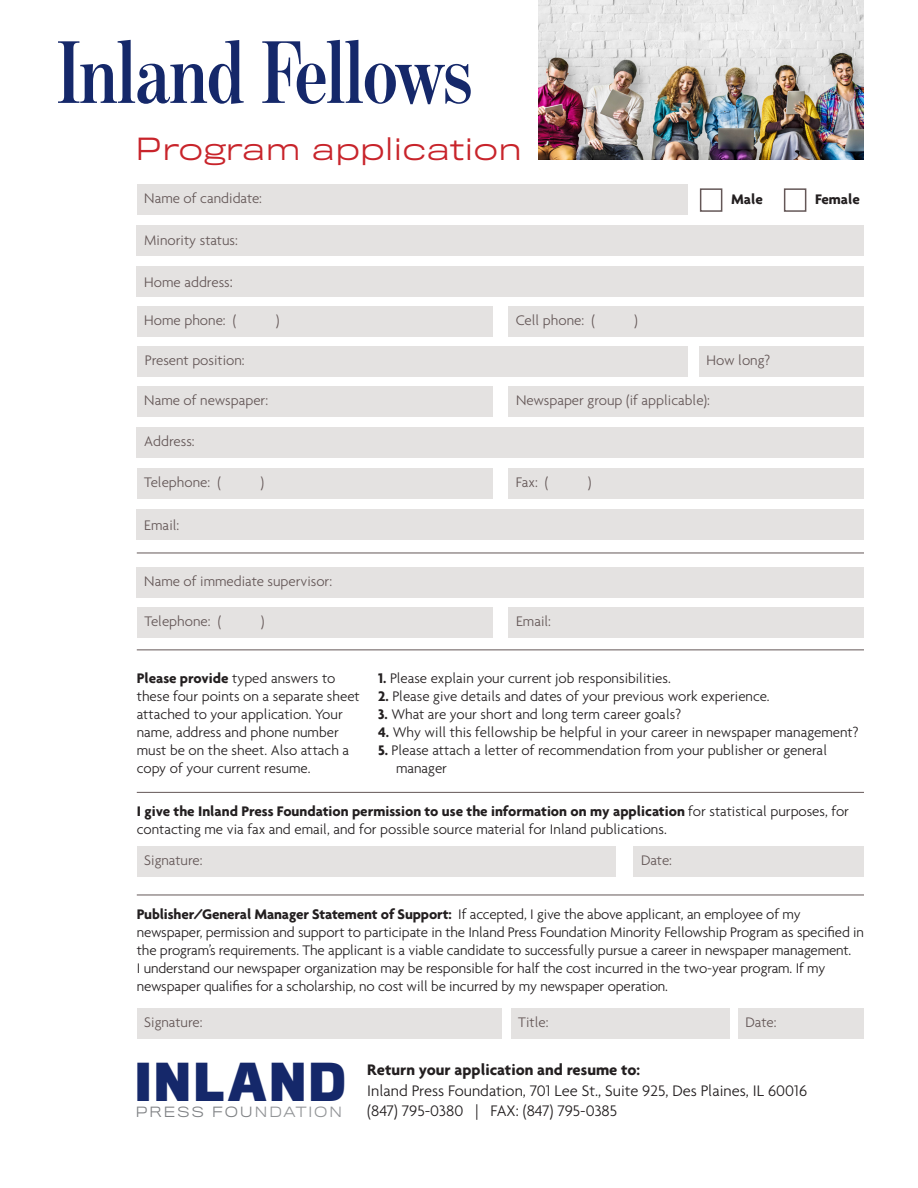
<style>
.page{position:relative;width:918px;height:1188px;background:#fff}
.page>*{position:absolute;margin:0;border:0;box-sizing:border-box;transform-origin:0 0}
.t1{font:600 90px "Benton Mod Disp Ex Cond";letter-spacing:-.01em;color:#15286a}
.t2{font:700 48.3px "Titling Gothic FB Narrow";letter-spacing:.06em;color:#15286a}
.t3{font:300 28.5px "Titling Gothic FB Wide";letter-spacing:.02em;color:#c8242b}
.t4{font:300 16.5px "Agenda";color:#231f20}
.t5{font:700 16.5px "Agenda";color:#231f20}
.t6{font:300 15px/18px "Agenda";letter-spacing:-.01em;color:#231f20}
.t7{font:300 15px "Agenda";color:#645757}
.t8{font:700 15px "Agenda";color:#231f20}
.t9{font:300 13.2px "Titling Gothic FB Wide";letter-spacing:.12em;color:#808285}
.s1{font-size:16.5px}
.s2{font-weight:700}
.s3{color:#939598}
</style>
<div class="page">
<div style="left:137px;top:846px;width:479px;height:31px;background:#e4e2e1"></div>
<div style="left:634px;top:846px;width:230px;height:31px;background:#e4e2e1"></div>
<div style="left:137px;top:184px;width:550px;height:31px;background:#e4e2e1"></div>
<div style="left:700px;top:188px;width:22px;height:24px;border:2px solid #645757"></div>
<hr style="left:137px;top:553px;width:727px;height:1px;background:#645757">
<div style="left:137px;top:468px;width:355px;height:31px;background:#e4e2e1"></div>
<div style="left:137px;top:509px;width:727px;height:30px;background:#e4e2e1"></div>
<div style="left:508px;top:468px;width:356px;height:31px;background:#e4e2e1"></div>
<div style="left:784px;top:188px;width:22px;height:24px;border:2px solid #645757"></div>
<div style="left:508px;top:386px;width:356px;height:31px;background:#e4e2e1"></div>
<div style="left:137px;top:427px;width:727px;height:31px;background:#e4e2e1"></div>
<div style="left:137px;top:386px;width:356px;height:31px;background:#e4e2e1"></div>
<div style="left:137px;top:346px;width:551px;height:31px;background:#e4e2e1"></div>
<div style="left:699px;top:346px;width:165px;height:31px;background:#e4e2e1"></div>
<div style="left:137px;top:567px;width:727px;height:31px;background:#e4e2e1"></div>
<div style="left:137px;top:607px;width:356px;height:31px;background:#e4e2e1"></div>
<div style="left:508px;top:607px;width:356px;height:31px;background:#e4e2e1"></div>
<hr style="left:137px;top:650px;width:727px;height:1px;background:#645757">
<hr style="left:137px;top:792px;width:727px;height:1px;background:#645757">
<div style="left:137px;top:266px;width:727px;height:30px;background:#e4e2e1"></div>
<div style="left:137px;top:225px;width:727px;height:31px;background:#e4e2e1"></div>
<div style="left:137px;top:306px;width:355px;height:31px;background:#e4e2e1"></div>
<div style="left:508px;top:306px;width:356px;height:31px;background:#e4e2e1"></div>
<div style="left:137px;top:1008px;width:364px;height:31px;background:#e4e2e1"></div>
<div style="left:511px;top:1008px;width:218px;height:31px;background:#e4e2e1"></div>
<div style="left:738px;top:1008px;width:126px;height:31px;background:#e4e2e1"></div>
<hr style="left:137px;top:895px;width:727px;height:1px;background:#645757">
<img style="left:538px;top:0;width:325px;height:160px">
<p class="t1" style="left:56px;top:23px;width:418px">Inland Fellows</p>
<p class="t3" style="left:135px;top:133px;width:388px">Program application</p>
<p class="t7" style="left:144px;top:190px;width:119px">Name of candidate:</p>
<p class="t7" style="left:144px;top:231px;width:95px">Minority status:</p>
<p class="t7" style="left:144px;top:273px;width:90px">Home address<span class="s1">:</span></p>
<p class="t7" style="left:144px;top:312px;width:94px">Home phone: (</p>
<p class="t7" style="left:276px;top:312px;width:5px">)</p>
<p class="t7" style="left:516px;top:312px;width:81px">Cell phone: (</p>
<p class="t7" style="left:634px;top:312px;width:5px">)</p>
<p class="t8" style="left:731px;top:190px;width:33px">Male</p>
<p class="t7" style="left:145px;top:352px;width:101px">Present position:</p>
<p class="t7" style="left:706px;top:352px;width:65px">How long?</p>
<p class="t7" style="left:144px;top:392px;width:125px">Name of newspaper:</p>
<p class="t7" style="left:144px;top:432px;width:52px">Address:</p>
<p class="t7" style="left:144px;top:473px;width:78px">Telephone: (</p>
<p class="t7" style="left:260px;top:473px;width:5px">)</p>
<p class="t7" style="left:144px;top:516px;width:37px">Email:</p>
<p class="t7" style="left:516px;top:391px;width:196px">Newspaper group (if applicable):</p>
<p class="t7" style="left:516px;top:473px;width:34px">Fax: (</p>
<p class="t7" style="left:588px;top:473px;width:5px">)</p>
<p class="t7" style="left:144px;top:572px;width:189px">Name of immediate supervisor:</p>
<p class="t7" style="left:145px;top:612px;width:78px">Telephone: (</p>
<p class="t7" style="left:261px;top:612px;width:5px">)</p>
<p class="t7" style="left:516px;top:612px;width:37px">Email:</p>
<p class="t8" style="left:815px;top:190px;width:46px">Female</p>
<p class="t6" style="left:137px;top:669px;width:225px"><span class="s2">Please provide</span> typed answers to these four points on a separate sheet attached to your application. Your name, address and phone number must be on the sheet. Also attach a copy of your current resume.</p>
<p class="t6" style="left:378px;top:669px;width:294px"><span class="s2">1.</span> Please explain your current job responsibilities.</p>
<p class="t6" style="left:378px;top:687px;width:393px"><span class="s2">2.</span> Please give details and dates of your previous work experience.</p>
<p class="t6" style="left:378px;top:705px;width:305px"><span class="s2">3.</span> What are your short and long term career goals?</p>
<p class="t6" style="left:378px;top:723px;width:482px"><span class="s2">4.</span> Why will this fellowship be helpful in your career in newspaper management?</p>
<p class="t6" style="left:396px;top:741px;width:433px;text-indent:-18px"><span class="s2">5.</span> Please attach a letter of recommendation from your publisher or general manager</p>
<p class="t6" style="left:137px;top:802px;width:714px"><span class="s2">I give the Inland Press Foundation permission to use the information on my application</span> for statistical purposes, for contacting me via fax and email, and for possible source material for Inland publications.</p>
<p class="t7" style="left:144px;top:851px;width:60px">Signature:</p>
<p class="t7" style="left:641px;top:851px;width:33px">Date:</p>
<p class="t6" style="left:137px;top:905px;width:729px"><span class="s2">Publisher/General Manager Statement of Support:</span> If accepted, I give the above applicant, an employee of my newspaper, permission and support to participate in the Inland Press Foundation Minority Fellowship Program as specified in the program’s requirements. The applicant is a viable candidate to successfully pursue a career in newspaper management.<br>I understand our newspaper organization may be responsible for half the cost incurred in the two-year program. If my newspaper qualifies for a scholarship, no cost will be incurred by my newspaper operation.</p>
<p class="t7" style="left:144px;top:1013px;width:60px">Signature:</p>
<p class="t7" style="left:518px;top:1013px;width:32px">Title:</p>
<p class="t7" style="left:746px;top:1013px;width:33px">Date:</p>
<p class="t2" style="left:135px;top:1055px;width:212px">INLAND</p>
<p class="t9" style="left:135px;top:1104px;width:208px">PRESS FOU<span class="s3">NDATION</span></p>
<p class="t5" style="left:367px;top:1059px;width:274px">Return your application and resume to:</p>
<p class="t4" style="left:367px;top:1081px;width:441px">Inland Press Foundation, 701 Lee St., Suite 925, Des Plaines, IL 60016</p>
<p class="t4" style="left:367px;top:1101px;width:251px">(847) 795-0380 | FAX: (847) 795-0385</p>
</div>
